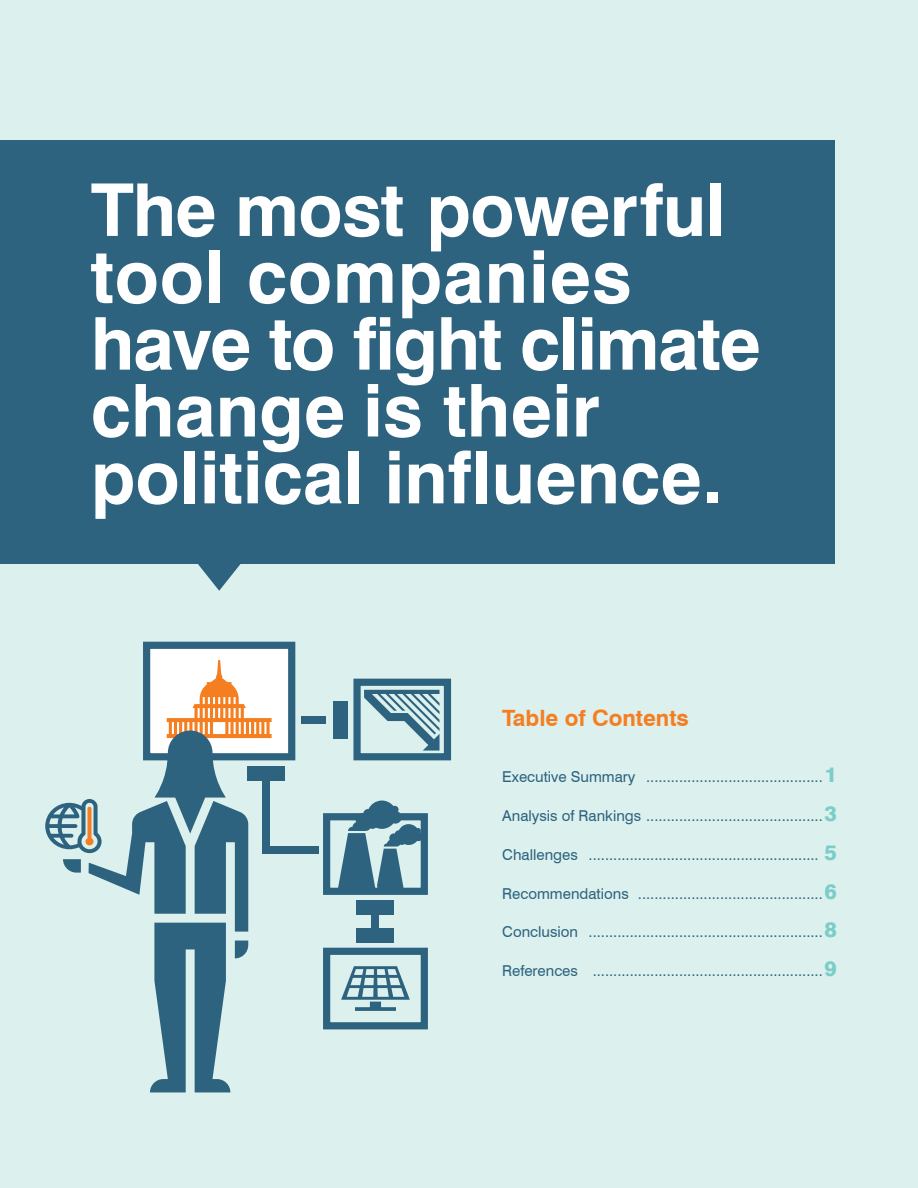
<style>
.page{position:relative;width:918px;height:1188px;background:#dcf0ee}
.page>*{position:absolute;margin:0;border:0;box-sizing:border-box;transform-origin:0 0}
.t1{font:700 72.9px/66.9px "Swiss 721 BT";color:#fff}
.t2{font:700 22.5px "Swiss 721 BT";color:#f57e20}
.t3{font:15px "Swiss 721 BT";color:#2d637f}
.s1{font-weight:800;font-size:21px;color:#7acdc8}
</style>
<div class="page">
<div style="left:0;top:140px;width:834px;height:424px;background:#2d637f"></div>
<svg style="left:198px;top:564px;width:43px;height:27px"></svg>
<div style="left:323px;top:948px;width:105px;height:81px;border:7px solid #2d637f"></div>
<div style="left:323px;top:813px;width:105px;height:82px;border:7px solid #2d637f"></div>
<div style="left:353px;top:679px;width:98px;height:81px;border:7px solid #2d637f"></div>
<div style="left:143px;top:642px;width:152px;height:118px;background:#fff;border:7px solid #2d637f"></div>
<div style="left:357px;top:928px;width:37px;height:15px;background:#2d637f"></div>
<div style="left:357px;top:900px;width:37px;height:15px;background:#2d637f"></div>
<div style="left:248px;top:766px;width:37px;height:15px;background:#2d637f"></div>
<div style="left:333px;top:701px;width:15px;height:37px;background:#2d637f"></div>
<div style="left:372px;top:906px;width:7px;height:37px;background:#2d637f"></div>
<div style="left:262px;top:846px;width:57px;height:8px;background:#2d637f"></div>
<div style="left:301px;top:716px;width:25px;height:7px;background:#2d637f"></div>
<svg style="left:341px;top:966px;width:69px;height:45px"></svg>
<svg style="left:45px;top:660px;width:227px;height:432px"></svg>
<svg style="left:337px;top:801px;width:86px;height:91px"></svg>
<svg style="left:364px;top:690px;width:76px;height:61px"></svg>
<h1 class="t1" style="left:91px;top:176px;width:672px">The most powerful tool companies have to fight climate change is their political influence.</h1>
<h2 class="t2" style="left:502px;top:704px;width:188px">Table of Contents</h2>
<p class="t3" style="left:502px;top:768px;width:336px">Executive Summary ...........................................<span class="s1">1</span></p>
<p class="t3" style="left:502px;top:807px;width:336px">Analysis of Rankings ...........................................<span class="s1">3</span></p>
<p class="t3" style="left:502px;top:845px;width:336px">Challenges ........................................................ <span class="s1">5</span></p>
<p class="t3" style="left:502px;top:884px;width:336px">Recommendations .............................................<span class="s1">6</span></p>
<p class="t3" style="left:502px;top:923px;width:336px">Conclusion .........................................................<span class="s1">8</span></p>
<p class="t3" style="left:502px;top:961px;width:336px">References ........................................................<span class="s1">9</span></p>
</div>
